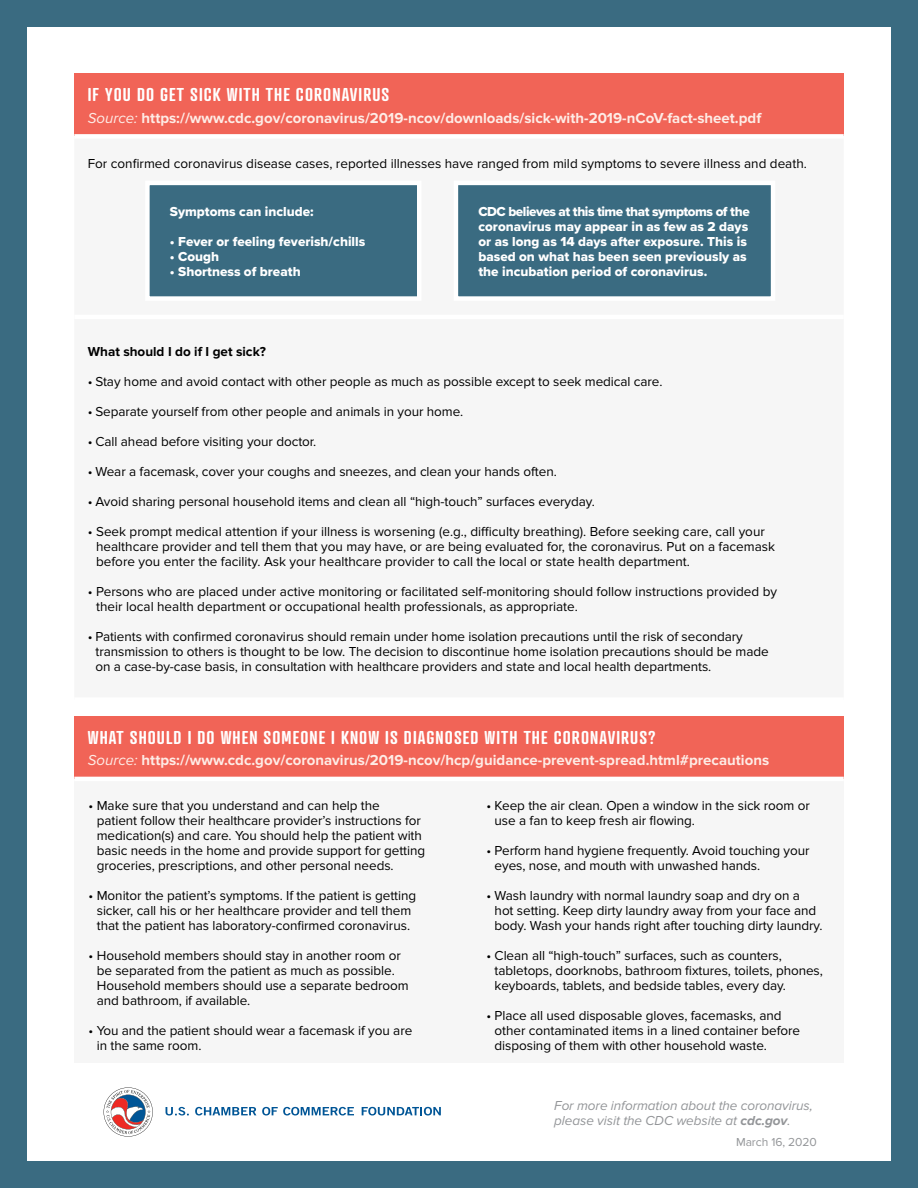
<style>
.page{position:relative;width:918px;height:1188px;background:#3a6b81}
.page>*{position:absolute;margin:0;border:0;box-sizing:border-box;transform-origin:0 0}
.t1{font:600 18px "Atrament";letter-spacing:.06em;color:#fff}
.t2{font:700 15px "Proxima Nova";color:#feece6}
.t3{font:13.5px/15px "Proxima Nova";letter-spacing:-.005em;color:#000}
.t4{font:13.5px/15px "Proxima Nova Extrabld";color:#fff}
.t5{font:italic 13.5px/15px "Proxima Nova";letter-spacing:-.005em;color:#939598}
.t6{font:700 13.5px "Proxima Nova";color:#000}
.t7{font:12px "Proxima Nova";letter-spacing:-.005em;color:#939598}
.s1{font-weight:400;font-style:italic}
.s2{font-weight:700}
</style>
<div class="page">
<div style="left:27px;top:27px;width:864px;height:1134px;background:#f6f6f6"></div>
<div style="left:74px;top:74px;width:770px;height:62px;background:#f16457"></div>
<div style="left:74px;top:134px;width:770px;height:5px;background:#fff"></div>
<div style="left:74px;top:716px;width:770px;height:63px;background:#f16457"></div>
<hr style="left:74px;top:777px;width:770px;height:4px;background:#fff">
<div style="left:458px;top:185px;width:313px;height:112px;background:#3a6b81"></div>
<div style="left:149px;top:185px;width:268px;height:112px;background:#3a6b81"></div>
<svg style="left:166px;top:1107px;width:188px;height:9px"></svg>
<svg style="left:362px;top:1107px;width:79px;height:8px"></svg>
<svg style="left:104px;top:1087px;width:49px;height:50px"></svg>
<h1 class="t1" style="left:88px;top:84px;width:303px">IF YOU DO GET SICK WITH THE CORONAVIRUS</h1>
<p class="t2" style="left:88px;top:109px;width:675px"><span class="s1">Source:</span> https://www.cdc.gov/coronavirus/2019-ncov/downloads/sick-with-2019-nCoV-fact-sheet.pdf</p>
<p class="t3" style="left:88px;top:157px;width:721px">For confirmed coronavirus disease cases, reported illnesses have ranged from mild symptoms to severe illness and death.</p>
<p class="t4" style="left:170px;top:204px;width:145px">Symptoms can include:</p>
<p class="t4" style="left:170px;top:234px;width:197px">• Fever or feeling feverish/chills</p>
<p class="t4" style="left:170px;top:249px;width:51px">• Cough</p>
<p class="t4" style="left:170px;top:264px;width:132px">• Shortness of breath</p>
<p class="t4" style="left:478px;top:204px;width:273px">CDC believes at this time that symptoms of the coronavirus may appear in as few as 2 days or as long as 14 days after exposure. This is based on what has been seen previously as the incubation period of coronavirus.</p>
<p class="t6" style="left:88px;top:344px;width:180px">What should I do if I get sick?</p>
<p class="t3" style="left:88px;top:374px;width:576px">• Stay home and avoid contact with other people as much as possible except to seek medical care.</p>
<p class="t3" style="left:88px;top:404px;width:377px">• Separate yourself from other people and animals in your home.</p>
<p class="t3" style="left:88px;top:434px;width:230px">• Call ahead before visiting your doctor.</p>
<p class="t3" style="left:88px;top:464px;width:471px">• Wear a facemask, cover your coughs and sneezes, and clean your hands often.</p>
<p class="t3" style="left:88px;top:494px;width:508px">• Avoid sharing personal household items and clean all “high-touch” surfaces everyday.</p>
<p class="t3" style="left:96px;top:524px;width:680px;text-indent:-8px">• Seek prompt medical attention if your illness is worsening (e.g., difficulty breathing). Before seeking care, call your healthcare provider and tell them that you may have, or are being evaluated for, the coronavirus. Put on a facemask before you enter the facility. Ask your healthcare provider to call the local or state health department.</p>
<p class="t3" style="left:96px;top:584px;width:682px;text-indent:-8px">• Persons who are placed under active monitoring or facilitated self-monitoring should follow instructions provided by their local health department or occupational health professionals, as appropriate.</p>
<p class="t3" style="left:95px;top:629px;width:675px;text-indent:-8px">• Patients with confirmed coronavirus should remain under home isolation precautions until the risk of secondary transmission to others is thought to be low. The decision to discontinue home isolation precautions should be made on a case-by-case basis, in consultation with healthcare providers and state and local health departments.</p>
<h1 class="t1" style="left:88px;top:726px;width:569px">WHAT SHOULD I DO WHEN SOMEONE I KNOW IS DIAGNOSED WITH THE CORONAVIRUS?</h1>
<p class="t2" style="left:88px;top:752px;width:683px"><span class="s1">Source:</span> https://www.cdc.gov/coronavirus/2019-ncov/hcp/guidance-prevent-spread.html#precautions</p>
<p class="t3" style="left:97px;top:798px;width:330px;text-indent:-8px">• Make sure that you understand and can help the<br>patient follow their healthcare provider’s instructions for medication(s) and care. You should help the patient with basic needs in the home and provide support for getting groceries, prescriptions, and other personal needs.</p>
<p class="t3" style="left:89px;top:888px;width:329px;text-align:center">• Monitor the patient’s symptoms. If the patient is getting sicker, call his or her healthcare provider and tell them that the patient has laboratory-confirmed coronavirus.</p>
<p class="t3" style="left:97px;top:948px;width:313px;text-indent:-8px">• Household members should stay in another room or be separated from the patient as much as possible.<br>Household members should use a separate bedroom and bathroom, if available.</p>
<p class="t3" style="left:97px;top:1023px;width:317px;text-indent:-8px">• You and the patient should wear a facemask if you are in the same room.</p>
<p class="t3" style="left:495px;top:798px;width:317px;text-indent:-8px">• Keep the air clean. Open a window in the sick room or use a fan to keep fresh air flowing.</p>
<p class="t3" style="left:495px;top:843px;width:316px;text-indent:-8px">• Perform hand hygiene frequently. Avoid touching your eyes, nose, and mouth with unwashed hands.</p>
<p class="t3" style="left:495px;top:888px;width:329px;text-indent:-8px">• Wash laundry with normal laundry soap and dry on a<br>hot setting. Keep dirty laundry away from your face and body. Wash your hands right after touching dirty laundry.</p>
<p class="t3" style="left:495px;top:948px;width:330px;text-indent:-8px">• Clean all “high-touch” surfaces, such as counters, tabletops, doorknobs, bathroom fixtures, toilets, phones, keyboards, tablets, and bedside tables, every day.</p>
<p class="t3" style="left:495px;top:1008px;width:307px;text-indent:-8px">• Place all used disposable gloves, facemasks, and other contaminated items in a lined container before disposing of them with other household waste.</p>
<p class="t5" style="left:554px;top:1098px;width:260px">For more information about the coronavirus, please visit the CDC website at <span class="s2">cdc.gov</span>.</p>
<p class="t7" style="left:736px;top:1135px;width:82px">March 16, 2020</p>
</div>
